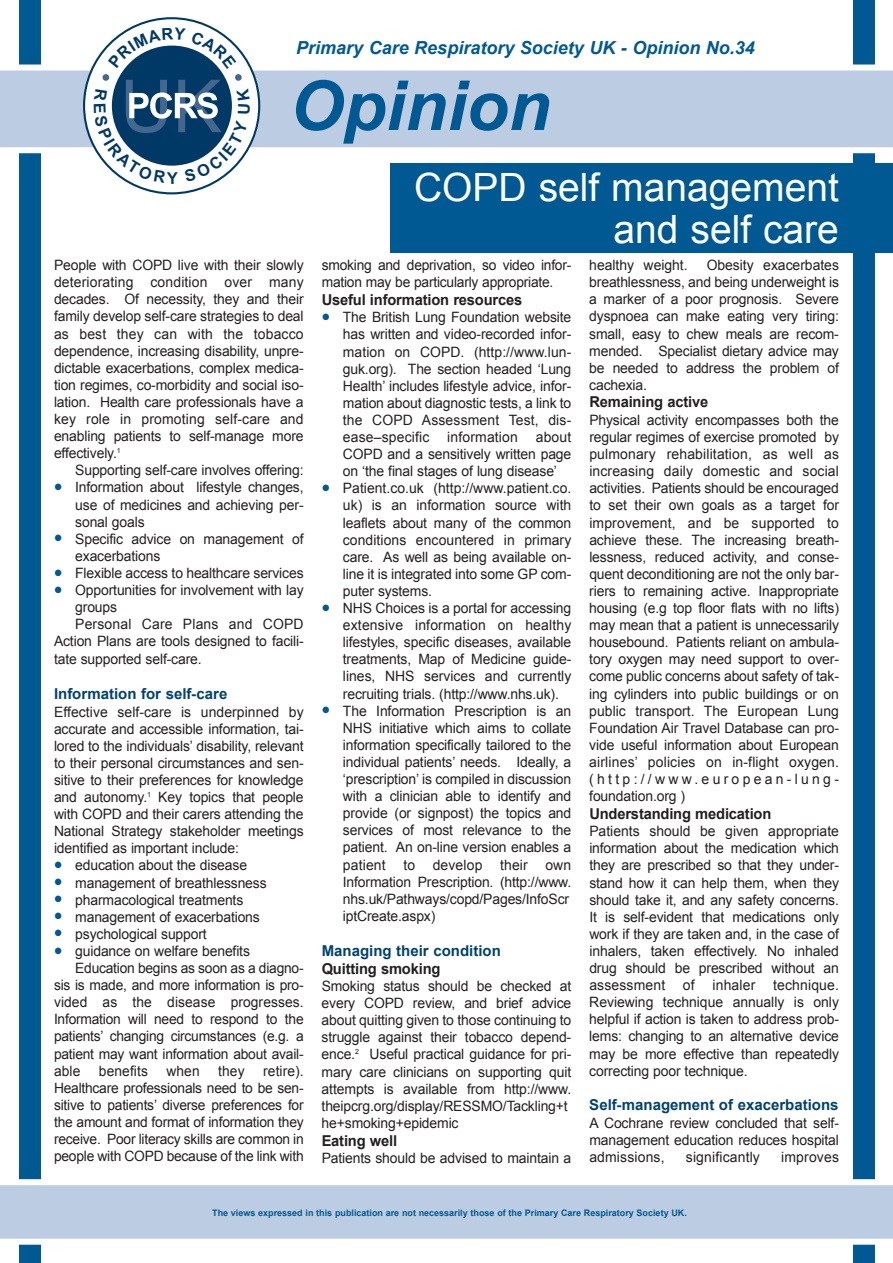
<style>
.page{position:relative;width:893px;height:1263px;background:#fff}
.page>*{position:absolute;margin:0;border:0;box-sizing:border-box;transform-origin:0 0}
.t1{font:italic 700 69px "Arial";color:#005992}
.t2{font:39px/42px "Arial";color:#fff;text-align:right}
.t3{font:italic 700 18px "Arial";color:#005992}
.t4{font:700 15px "Arial";letter-spacing:-.01em;color:#231f20}
.t5{font:700 15px "Arial";color:#004270}
.t6{font:14.25px/17.1px "Arial";letter-spacing:-.01em;color:#231f20;text-align:justify}
.t7{font:14.25px "Arial";letter-spacing:.01em;color:#231f20}
.t8{font:700 9px "Arial";color:#005992}
.s1{color:#005992}
</style>
<div class="page">
<div style="left:853px;top:0;width:21px;height:1263px;background:#005992"></div>
<div style="left:20px;top:0;width:21px;height:1263px;background:#005992"></div>
<div style="left:0;top:71px;width:893px;height:78px;background:#bccde3"></div>
<div style="left:0;top:147px;width:893px;height:6px;background:#fff"></div>
<div style="left:0;top:65px;width:893px;height:6px;background:#fff"></div>
<div style="left:390px;top:163px;width:503px;height:89px;background:#005992"></div>
<svg style="left:84px;top:18px;width:175px;height:175px"></svg>
<div style="left:112px;top:46px;width:120px;height:120px;background:#003965;border-radius:50%"></div>
<div style="left:103px;top:74px;width:6px;height:7px;background:#44678f;border-radius:50%"></div>
<div style="left:235px;top:74px;width:7px;height:7px;background:#44678f;border-radius:50%"></div>
<div style="left:0;top:1184px;width:893px;height:56px;background:#bccde3"></div>
<div style="left:0;top:1239px;width:893px;height:6px;background:#fff"></div>
<div style="left:0;top:1179px;width:893px;height:6px;background:#fff"></div>
<svg style="left:94px;top:80px;width:156px;height:104px"></svg>
<svg style="left:108px;top:27px;width:128px;height:42px"></svg>
<p class="t3" style="left:296px;top:37px;width:460px">Primary Care Respiratory Society UK - Opinion No.34</p>
<h1 class="t1" style="left:290px;top:68px;width:262px">Opinion</h1>
<h2 class="t2" style="left:414px;top:167px;width:426px">COPD self management and self care</h2>
<p class="t6" style="left:54px;top:257px;width:251px">People with COPD live with their slowly deteriorating condition over many decades. Of necessity, they and their family develop self-care strategies to deal as best they can with the tobacco dependence, increasing disability, unpre&shy;dictable exacerbations, complex medica&shy;tion regimes, co-morbidity and social iso&shy;lation. Health care professionals have a key role in promoting self-care and enabling patients to self-manage more effectively.<sup>1</sup></p>
<p class="t6" style="left:75px;top:462px;width:230px">Supporting self-care involves offering:</p>
<p class="t6" style="left:75px;top:479px;width:230px;text-indent:-21px"><span class="s1">●</span> Information about lifestyle changes, use of medicines and achieving per&shy;sonal goals</p>
<p class="t6" style="left:75px;top:530px;width:230px;text-indent:-21px"><span class="s1">●</span> Specific advice on management of exacerbations</p>
<p class="t6" style="left:54px;top:564px;width:251px"><span class="s1">●</span> Flexible access to healthcare services</p>
<p class="t6" style="left:54px;top:581px;width:251px"><span class="s1">●</span> Opportunities for involvement with lay</p>
<p class="t6" style="left:75px;top:599px;width:43px">groups</p>
<p class="t7" style="left:75px;top:616px;width:230px">Personal Care Plans and COPD</p>
<p class="t6" style="left:54px;top:633px;width:251px">Action Plans are tools designed to facili-</p>
<p class="t6" style="left:54px;top:650px;width:149px">tate supported self-care.</p>
<p class="t5" style="left:54px;top:685px;width:175px">Information for self-care</p>
<p class="t6" style="left:54px;top:703px;width:251px">Effective self-care is underpinned by accurate and accessible information, tai&shy;lored to the individuals’ disability, relevant to their personal circumstances and sen&shy;sitive to their preferences for knowledge and autonomy.<sup>1</sup> Key topics that people with COPD and their carers attending the National Strategy stakeholder meetings identified as important include:</p>
<p class="t6" style="left:54px;top:857px;width:195px"><span class="s1">●</span> education about the disease</p>
<p class="t6" style="left:54px;top:874px;width:214px"><span class="s1">●</span> management of breathlessness</p>
<p class="t6" style="left:54px;top:891px;width:191px"><span class="s1">●</span> pharmacological treatments</p>
<p class="t6" style="left:54px;top:908px;width:207px"><span class="s1">●</span> management of exacerbations</p>
<p class="t6" style="left:54px;top:925px;width:154px"><span class="s1">●</span> psychological support</p>
<p class="t6" style="left:54px;top:942px;width:198px"><span class="s1">●</span> guidance on welfare benefits</p>
<p class="t6" style="left:75px;top:959px;width:230px">Education begins as soon as a diagno-</p>
<p class="t6" style="left:54px;top:977px;width:251px">sis is made, and more information is pro-</p>
<p class="t6" style="left:54px;top:994px;width:251px">vided as the disease progresses.</p>
<p class="t6" style="left:54px;top:1011px;width:251px">Information will need to respond to the</p>
<p class="t6" style="left:54px;top:1028px;width:251px">patients’ changing circumstances (e.g. a</p>
<p class="t6" style="left:54px;top:1045px;width:251px">patient may want information about avail-</p>
<p class="t6" style="left:54px;top:1062px;width:28px">able</p>
<p class="t6" style="left:99px;top:1062px;width:50px">benefits</p>
<p class="t6" style="left:166px;top:1062px;width:35px">when</p>
<p class="t6" style="left:218px;top:1062px;width:28px">they</p>
<p class="t6" style="left:589px;top:257px;width:251px;text-indent:117px">Obesity exacerbates breathlessness, and being underweight is a marker of a poor prognosis. Severe dyspnoea can make eating very tiring: small, easy to chew meals are recom&shy;mended. Specialist dietary advice may be needed to address the problem of cachexia.</p>
<p class="t4" style="left:589px;top:394px;width:120px">Remaining active</p>
<p class="t6" style="left:589px;top:411px;width:251px">Physical activity encompasses both the regular regimes of exercise promoted by pulmonary rehabilitation, as well as increasing daily domestic and social activities. Patients should be encouraged to set their own goals as a target for improvement, and be supported to achieve these. The increasing breath&shy;lessness, reduced activity, and conse&shy;quent deconditioning are not the only bar&shy;riers to remaining active. Inappropriate housing (e.g top floor flats with no lifts) may mean that a patient is unnecessarily housebound. Patients reliant on ambula&shy;tory oxygen may need support to over&shy;come public concerns about safety of tak&shy;ing cylinders into public buildings or on public transport. The European Lung Foundation Air Travel Database can pro&shy;vide useful information about European airlines’ policies on in-flight oxygen. (http://www.european-lung&shy;foundation.org )</p>
<p class="t4" style="left:589px;top:805px;width:184px">Understanding medication</p>
<p class="t6" style="left:589px;top:823px;width:251px">Patients should be given appropriate information about the medication which they are prescribed so that they under&shy;stand how it can help them, when they should take it, and any safety concerns.<br>It is self-evident that medications only work if they are taken and, in the case of inhalers, taken effectively. No inhaled drug should be prescribed without an assessment of inhaler technique.<br>Reviewing technique annually is only helpful if action is taken to address prob&shy;lems: changing to an alternative device may be more effective than repeatedly correcting poor technique.</p>
<p class="t5" style="left:589px;top:1097px;width:251px">Self-management of exacerbations</p>
<p class="t6" style="left:589px;top:1114px;width:251px">A Cochrane review concluded that self&shy;management education reduces hospital admissions,</p>
<p class="t6" style="left:322px;top:257px;width:251px">smoking and deprivation, so video infor&shy;mation may be particularly appropriate.</p>
<p class="t4" style="left:322px;top:291px;width:202px">Useful information resources</p>
<p class="t6" style="left:343px;top:309px;width:230px;text-indent:-21px"><span class="s1">●</span> The British Lung Foundation website has written and video-recorded infor&shy;mation on COPD. (http://www.lun&shy;guk.org). The section headed ‘Lung Health’ includes lifestyle advice, infor&shy;mation about diagnostic tests, a link to the COPD Assessment Test, dis&shy;ease–specific</p>
<p class="t6" style="left:589px;top:257px;width:100px">healthy weight.</p>
<p class="t7" style="left:447px;top:429px;width:72px">information</p>
<p class="t6" style="left:343px;top:428px;width:230px;text-indent:193px">about COPD and a sensitively written page on ‘the final stages of lung disease’</p>
<p class="t6" style="left:343px;top:480px;width:230px;text-indent:-21px"><span class="s1">●</span> Patient.co.uk (http://www.patient.co. uk) is an information source with leaflets about many of the common conditions encountered in primary care. As well as being available on&shy;line it is integrated into some GP com&shy;puter systems.</p>
<p class="t6" style="left:343px;top:599px;width:230px;text-indent:-21px"><span class="s1">●</span> NHS Choices is a portal for accessing extensive information on healthy lifestyles, specific diseases, available treatments, Map of Medicine guide&shy;lines, NHS services and currently recruiting trials. (http://www.nhs.uk).</p>
<p class="t6" style="left:343px;top:702px;width:230px;text-align:left;text-indent:-21px"><span class="s1">●</span> The Information Prescription is an NHS initiative which aims to collate information specifically tailored to the individual patients’ needs. Ideally, a ‘prescription’ is compiled in discussion with a clinician able to identify and provide (or signpost) the topics and services of most relevance to the patient. An on-line version enables a patient to develop their own Information Prescription. (http://www. nhs.uk/Pathways/copd/Pages/InfoScr iptCreate.aspx)</p>
<p class="t5" style="left:322px;top:942px;width:181px">Managing their condition</p>
<p class="t4" style="left:322px;top:960px;width:120px">Quitting smoking</p>
<p class="t6" style="left:322px;top:977px;width:251px;text-align:left">Smoking status should be checked at every COPD review, and brief advice about quitting given to those continuing to struggle against their tobacco depend&shy;ence.<sup>2</sup> Useful practical guidance for pri&shy;mary care clinicians on supporting quit attempts is available from http://www. theipcrg.org/display/RESSMO/Tackling+t he+smoking+epidemic</p>
<p class="t4" style="left:322px;top:1132px;width:77px">Eating well</p>
<p class="t6" style="left:322px;top:1149px;width:251px">Patients should be advised to maintain a</p>
<p class="t6" style="left:54px;top:1062px;width:251px;text-indent:209px">retire).<br>Healthcare professionals need to be sen&shy;sitive to patients’ diverse preferences for the amount and format of information they receive. Poor literacy skills are common in people with COPD because of the link with</p>
<p class="t7" style="left:686px;top:1149px;width:76px">significantly</p>
<p class="t7" style="left:781px;top:1149px;width:59px">improves</p>
<p class="t8" style="left:212px;top:1207px;width:476px">The views expressed in this publication are not necessarily those of the Primary Care Respiratory Society UK.</p>
</div>
